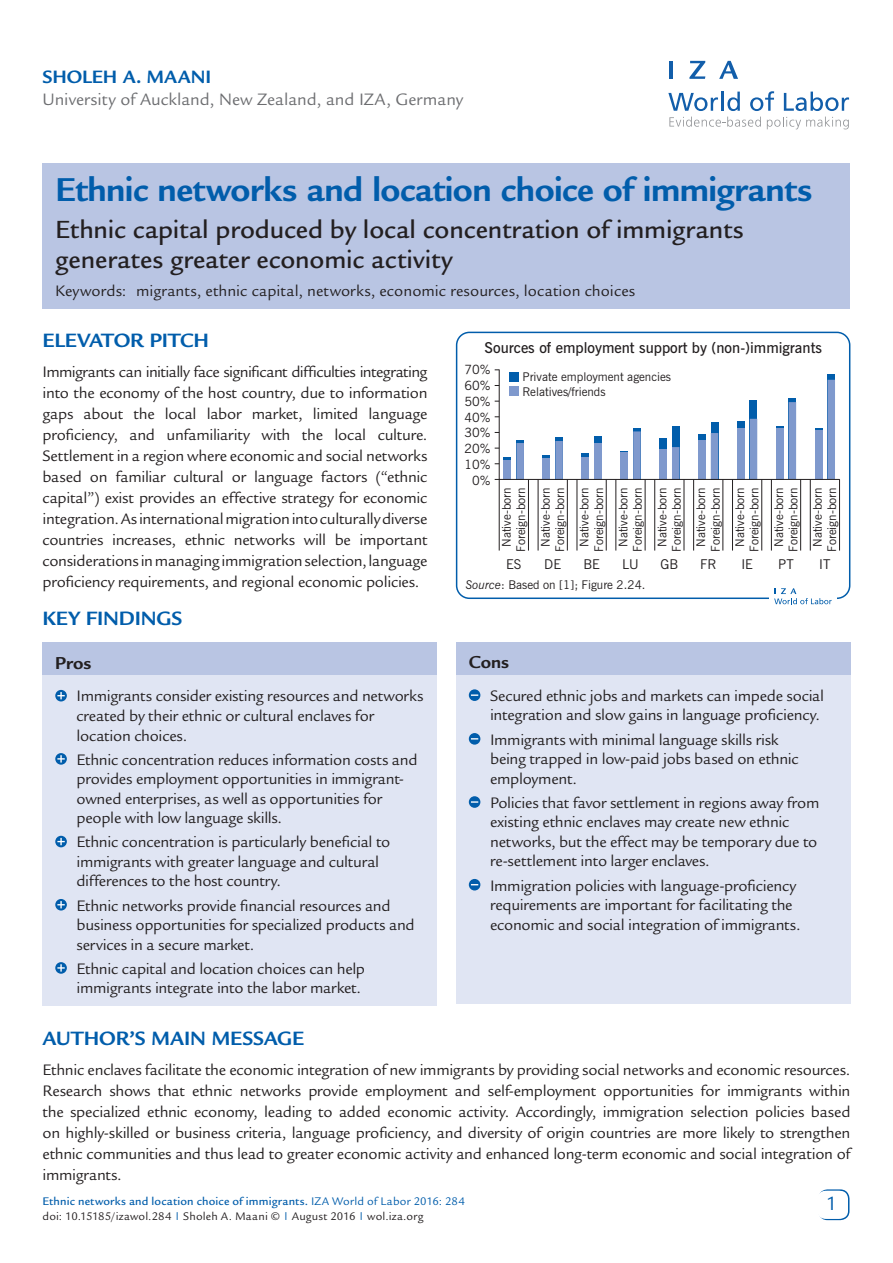
<style>
.page{position:relative;width:893px;height:1263px;background:#fff}
.page>*{position:absolute;margin:0;border:0;box-sizing:border-box;transform-origin:0 0}
.t1{font:700 36px "Legacy Sans Std";letter-spacing:-.01em;color:#015dab}
.t2{font:500 27px/30px "Legacy Sans Std";color:#231f20}
.t3{font:700 21px "Legacy Sans Std";letter-spacing:-.01em;color:#015dab}
.t4{font:21px "Legacy Sans Std";color:#015dab}
.t5{font:700 19.5px "Legacy Sans Std";letter-spacing:-.005em;color:#015dab}
.t6{font:700 18.75px "Legacy Sans Std";color:#231f20}
.t7{font:18px "Legacy Sans Std";color:#6c6d70}
.t8{font:16.5px/19.5px "Legacy Sans Std";letter-spacing:-.015em;color:#231f20}
.t9{font:16.5px "Legacy Sans Std";letter-spacing:.005em;color:#231f20}
.t10{font:600 15px "News Gothic BT";color:#231f20}
.t11{font:13.5px "News Gothic BT";color:#231f20}
.t12{font:12.75px/15.8px "News Gothic BT";color:#231f20;text-align:right}
.t13{font:12px/14.4px "News Gothic BT";color:#231f20;text-align:center}
.t14{font:12px/15px "Legacy Sans Std";letter-spacing:.015em;color:#231f20}
.s1{font-style:italic}
.s2{font-weight:500;color:#015dab}
.s3{color:#015dab}
</style>
<div class="page">
<div style="left:818px;top:1189px;width:31px;height:31px;border:2px solid #015dab;border-radius:9px"></div>
<div style="left:817px;top:1191px;width:30px;height:28px;background:#fff;border-radius:9px"></div>
<svg style="left:668px;top:93px;width:50px;height:18px"></svg>
<hr style="left:721px;top:92px;width:3px;height:19px;background:#125eaa">
<svg style="left:727px;top:92px;width:13px;height:19px"></svg>
<svg style="left:750px;top:91px;width:24px;height:20px"></svg>
<svg style="left:784px;top:92px;width:65px;height:19px"></svg>
<svg style="left:669px;top:117px;width:92px;height:10px"></svg>
<svg style="left:767px;top:117px;width:82px;height:12px"></svg>
<hr style="left:669px;top:61px;width:4px;height:18px;background:#125eaa">
<svg style="left:689px;top:61px;width:16px;height:18px"></svg>
<svg style="left:719px;top:61px;width:19px;height:18px"></svg>
<div style="left:43px;top:163px;width:807px;height:146px;background:#b9c5e3"></div>
<div style="left:456px;top:644px;width:394px;height:360px;background:#e0e5f3"></div>
<div style="left:43px;top:644px;width:394px;height:362px;background:#e0e5f3"></div>
<div style="left:43px;top:642px;width:394px;height:33px;background:#b9c5e3"></div>
<div style="left:456px;top:642px;width:394px;height:33px;background:#b9c5e3"></div>
<svg style="left:55px;top:690px;width:12px;height:11px"></svg>
<svg style="left:57px;top:692px;width:8px;height:7px"></svg>
<svg style="left:55px;top:753px;width:12px;height:12px"></svg>
<svg style="left:57px;top:755px;width:8px;height:7px"></svg>
<svg style="left:55px;top:836px;width:12px;height:11px"></svg>
<svg style="left:57px;top:838px;width:8px;height:7px"></svg>
<svg style="left:55px;top:899px;width:12px;height:11px"></svg>
<svg style="left:57px;top:901px;width:8px;height:7px"></svg>
<svg style="left:55px;top:962px;width:12px;height:12px"></svg>
<svg style="left:57px;top:964px;width:8px;height:7px"></svg>
<div style="left:469px;top:689px;width:11px;height:12px;background:#015dab;border-radius:50%"></div>
<svg style="left:471px;top:694px;width:7px;height:2px"></svg>
<svg style="left:469px;top:733px;width:11px;height:12px"></svg>
<div style="left:469px;top:796px;width:11px;height:12px;background:#015dab;border-radius:50%"></div>
<svg style="left:471px;top:801px;width:7px;height:2px"></svg>
<svg style="left:469px;top:879px;width:11px;height:11px"></svg>
<div style="left:456px;top:332px;width:394px;height:267px;border:2px solid #015dab;border-radius:13px"></div>
<hr style="left:499px;top:479px;width:1px;height:71px;background:#231f20">
<hr style="left:528px;top:479px;width:1px;height:71px;background:#231f20">
<hr style="left:538px;top:479px;width:1px;height:71px;background:#231f20">
<hr style="left:567px;top:479px;width:1px;height:71px;background:#231f20">
<hr style="left:577px;top:479px;width:1px;height:71px;background:#231f20">
<hr style="left:606px;top:479px;width:1px;height:71px;background:#231f20">
<hr style="left:654px;top:479px;width:1px;height:71px;background:#231f20">
<hr style="left:684px;top:479px;width:1px;height:71px;background:#231f20">
<hr style="left:693px;top:479px;width:1px;height:71px;background:#231f20">
<hr style="left:722px;top:479px;width:1px;height:71px;background:#231f20">
<hr style="left:732px;top:479px;width:1px;height:71px;background:#231f20">
<hr style="left:761px;top:479px;width:1px;height:71px;background:#231f20">
<hr style="left:771px;top:479px;width:1px;height:71px;background:#231f20">
<hr style="left:800px;top:479px;width:1px;height:71px;background:#231f20">
<hr style="left:810px;top:479px;width:1px;height:71px;background:#231f20">
<hr style="left:839px;top:479px;width:1px;height:71px;background:#231f20">
<hr style="left:615px;top:479px;width:1px;height:71px;background:#231f20">
<hr style="left:645px;top:479px;width:1px;height:71px;background:#231f20">
<svg style="left:495px;top:369px;width:345px;height:111px"></svg>
<div style="left:769px;top:583px;width:68px;height:25px;background:#fff"></div>
<svg style="left:774px;top:588px;width:58px;height:16px"></svg>
<p class="t5" style="left:43px;top:66px;width:170px">Sholeh A. Maani</p>
<p class="t7" style="left:43px;top:89px;width:422px">University of Auckland, New Zealand, and IZA, Germany</p>
<h1 class="t1" style="left:55px;top:169px;width:759px">Ethnic networks and location choice of immigrants</h1>
<h2 class="t2" style="left:55px;top:214px;width:690px">Ethnic capital produced by local concentration of immigrants generates greater economic activity</h2>
<p class="t9" style="left:55px;top:282px;width:582px">Keywords: migrants, ethnic capital, networks, economic resources, location choices</p>
<p class="t3" style="left:43px;top:328px;width:165px">ELEVATOR PITCH</p>
<p class="t8" style="left:43px;top:361px;width:387px;line-height:21px;text-align:justify">Immigrants can initially face significant difficulties integrating into the economy of the host country, due to information gaps about the local labor market, limited language proficiency, and unfamiliarity with the local culture.<br>Settlement in a region where economic and social networks based on familiar cultural or language factors (“ethnic capital”) exist provides an effective strategy for economic integration. As international migration into culturally diverse countries increases, ethnic networks will be important considerations in managing immigration selection, language proficiency requirements, and regional economic policies.</p>
<p class="t3" style="left:43px;top:606px;width:141px">KEY FIN DINGS</p>
<p class="t6" style="left:55px;top:652px;width:38px">Pros</p>
<p class="t8" style="left:77px;top:687px;width:348px">Immigrants consider existing resources and networks created by their ethnic or cultural enclaves for location choices.</p>
<p class="t8" style="left:77px;top:750px;width:342px">Ethnic concentration reduces information costs and provides employment opportunities in immigrant&shy;owned enterprises, as well as opportunities for people with low language skills.</p>
<p class="t8" style="left:77px;top:832px;width:315px">Ethnic concentration is particularly beneficial to immigrants with greater language and cultural differences to the host country.</p>
<p class="t8" style="left:77px;top:896px;width:340px">Ethnic networks provide financial resources and business opportunities for specialized products and services in a secure market.</p>
<p class="t8" style="left:77px;top:959px;width:290px">Ethnic capital and location choices can help immigrants integrate into the labor market.</p>
<p class="t10" style="left:485px;top:339px;width:339px">Sources of employment support by (non-)immigrants</p>
<p class="t12" style="left:464px;top:362px;width:28px">70%<br>60%<br>50%<br>40%<br>30%<br>20%<br>10%<br>0%</p>
<p class="t13" style="left:522px;top:370px;width:150px;text-align:left">Private employment agencies<br>Relatives/friends</p>
<p class="t13" style="left:499px;top:552px;width:66px;rotate:-90deg">Native-born<br>Foreign-born</p>
<p class="t11" style="left:506px;top:556px;width:17px">ES</p>
<p class="t11" style="left:583px;top:556px;width:18px">BE</p>
<p class="t13" style="left:538px;top:552px;width:66px;rotate:-90deg">Native-born<br>Foreign-born</p>
<p class="t11" style="left:544px;top:556px;width:18px">DE</p>
<p class="t13" style="left:577px;top:552px;width:66px;rotate:-90deg">Native-born<br>Foreign-born</p>
<p class="t13" style="left:616px;top:552px;width:66px;rotate:-90deg">Native-born<br>Foreign-born</p>
<p class="t11" style="left:622px;top:556px;width:18px">LU</p>
<p class="t13" style="left:655px;top:552px;width:66px;rotate:-90deg">Native-born<br>Foreign-born</p>
<p class="t11" style="left:661px;top:556px;width:19px">GB</p>
<p class="t13" style="left:465px;top:577px;width:182px"><span class="s1">Source</span>: Based on [1]; Figure 2.24.</p>
<p class="t13" style="left:694px;top:552px;width:66px;rotate:-90deg">Native-born<br>Foreign-born</p>
<p class="t11" style="left:700px;top:556px;width:18px">FR</p>
<p class="t13" style="left:733px;top:552px;width:66px;rotate:-90deg">Native-born<br>Foreign-born</p>
<p class="t11" style="left:741px;top:556px;width:13px">IE</p>
<p class="t13" style="left:771px;top:552px;width:66px;rotate:-90deg">Native-born<br>Foreign-born</p>
<p class="t11" style="left:778px;top:556px;width:17px">PT</p>
<p class="t13" style="left:810px;top:552px;width:66px;rotate:-90deg">Native-born<br>Foreign-born</p>
<p class="t11" style="left:819px;top:556px;width:13px">IT</p>
<p class="t6" style="left:469px;top:651px;width:42px">Cons</p>
<p class="t8" style="left:490px;top:686px;width:336px">Secured ethnic jobs and markets can impede social integration and slow gains in language proficiency.</p>
<p class="t8" style="left:490px;top:730px;width:310px">Immigrants with minimal language skills risk being trapped in low-paid jobs based on ethnic employment.</p>
<p class="t8" style="left:490px;top:793px;width:331px">Policies that favor settlement in regions away from existing ethnic enclaves may create new ethnic networks, but the effect may be temporary due to re-settlement into larger enclaves.</p>
<p class="t8" style="left:490px;top:876px;width:312px">Immigration policies with language-proficiency requirements are important for facilitating the economic and social integration of immigrants.</p>
<p class="t3" style="left:43px;top:1026px;width:261px">AUTHO R’S MAIN MESSAGE</p>
<p class="t8" style="left:43px;top:1059px;width:809px;line-height:21px;text-align:justify">Ethnic enclaves facilitate the economic integration of new immigrants by providing social networks and economic resources.<br>Research shows that ethnic networks provide employment and self-employment opportunities for immigrants within the specialized ethnic economy, leading to added economic activity. Accordingly, immigration selection policies based on highly-skilled or business criteria, language proficiency, and diversity of origin countries are more likely to strengthen ethnic communities and thus lead to greater economic activity and enhanced long-term economic and social integration of immigrants.</p>
<p class="t14" style="left:43px;top:1193px;width:424px"><span class="s2">Ethnic networks and location choice of immigrants.</span> <span class="s3">IZA World of Labor 2016: 284 </span>doi: 10.15185/izawol.284 <sup>|</sup> Sholeh A. Maani © <sup>|</sup> August 2016 <sup>|</sup> wol.iza.org</p>
<p class="t4" style="left:828px;top:1192px;width:13px">1</p>
</div>
